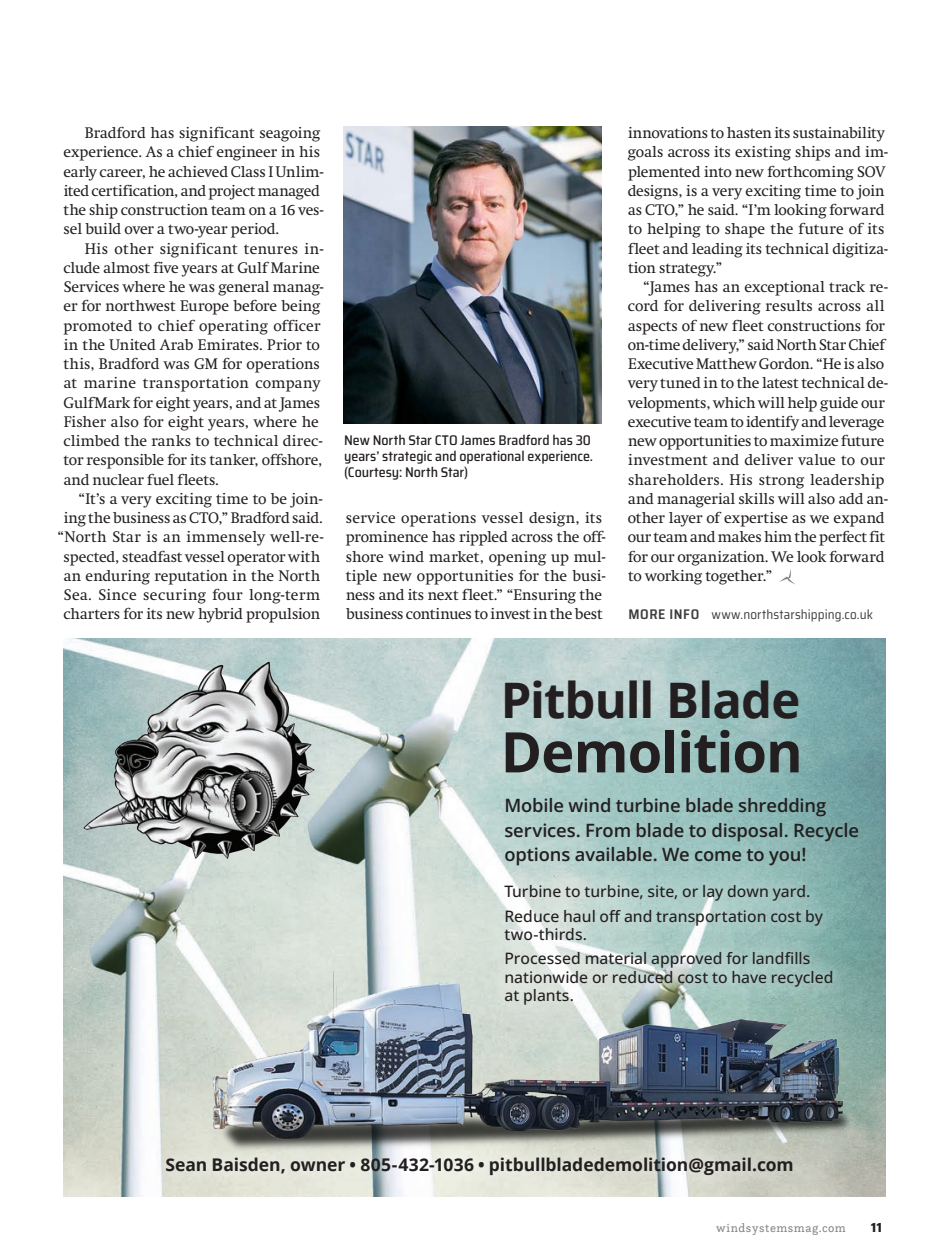
<style>
.page{position:relative;width:945px;height:1260px;background:#fff}
.page>*{position:absolute;margin:0;border:0;box-sizing:border-box;transform-origin:0 0}
.t1{font:700 56px "Open Sans";letter-spacing:-.02em;color:#231f20}
.t2{font:700 49px "Open Sans";letter-spacing:-.02em;color:#231f20}
.t3{font:600 18.38px/24.5px "Open Sans";letter-spacing:-.005em;color:#231f20}
.t4{font:700 17.5px "Open Sans";letter-spacing:-.005em;color:#231f20}
.t5{font:500 15.75px/24.5px "Open Sans";color:#231f20}
.Body_Copy{font:15.05px/19.2px "Swift";color:#231f20}
.Photo_caption{font:500 semi-condensed 14px/15.8px "Saira";letter-spacing:-.005em;color:#231f20}
.Tailwinds_-_URL{font:semi-condensed 13.12px "Saira";letter-spacing:.005em;color:#3e3e3f}
.t6{font:700 13.12px "Saira";color:#231f20}
.t7{font:12.25px "Questa Slab";letter-spacing:.05em;color:#808285}
.s1{font-weight:600;font-size:14px}
</style>
<div class="page">
<svg style="left:779px;top:569px;width:16px;height:15px"></svg>
<img style="left:344px;top:126px;width:257px;height:297px">
<img style="left:64px;top:639px;width:822px;height:557px">
<svg style="left:487px;top:868px;width:364px;height:104px;background:#b7d1cc"></svg>
<img style="left:200px;top:972px;width:668px;height:181px">
<div style="left:148px;top:1138px;width:663px;height:55px;background:#fff;opacity:.75"></div>
<img style="left:77px;top:658px;width:240px;height:207px">
<p class="Body_Copy" style="left:63px;top:123px;width:262px;text-indent:21px">Bradford has significant seagoing experience. As a chief engineer in his early career, he achieved Class I Unlim&shy;ited certification, and project managed the ship construction team on a 16 ves&shy;sel build over a two-year period.</p>
<p class="Body_Copy" style="left:63px;top:239px;width:262px;text-indent:21px">His other significant tenures in&shy;clude almost five years at Gulf Marine Services where he was general manag&shy;er for northwest Europe before being promoted to chief operating officer in the United Arab Emirates. Prior to this, Bradford was GM for operations at marine transportation company GulfMark for eight years, and at James Fisher also for eight years, where he climbed the ranks to technical direc&shy;tor responsible for its tanker, offshore, and nuclear fuel fleets.</p>
<p class="Body_Copy" style="left:58px;top:489px;width:267px;text-align:right">“It’s a very exciting time to be join&shy;ing the business as CTO,” Bradford said. “North Star is an immensely well-re&shy;spected, steadfast vessel operator with an enduring reputation in the North Sea. Since securing four long-term charters for its new hybrid propulsion</p>
<p class="Photo_caption" style="left:344px;top:432px;width:250px">New North Star CTO James Bradford has 30 years’ strategic and operational experience. (Courtesy: North Star)</p>
<p class="Body_Copy" style="left:346px;top:508px;width:261px">service operations vessel design, its prominence has rippled across the off&shy;shore wind market, opening up mul&shy;tiple new opportunities for the busi&shy;ness and its next fleet.” “Ensuring the business continues to invest in the best</p>
<p class="Body_Copy" style="left:628px;top:123px;width:262px">innovations to hasten its sustainability goals across its existing ships and im&shy;plemented into new forthcoming SOV designs, is a very exciting time to join as CTO,” he said. “I’m looking forward to helping to shape the future of its fleet and leading its technical digitiza&shy;tion strategy.”</p>
<p class="Body_Copy" style="left:628px;top:277px;width:262px;text-indent:15px">“James has an exceptional track re&shy;cord for delivering results across all aspects of new fleet constructions for on-time delivery,” said North Star Chief Executive Matthew Gordon. “He is also very tuned in to the latest technical de&shy;velopments, which will help guide our executive team to identify and leverage new opportunities to maximize future investment and deliver value to our shareholders. His strong leadership and managerial skills will also add an&shy;other layer of expertise as we expand our team and makes him the perfect fit for our organization. We look forward to working together.”</p>
<p class="Tailwinds_-_URL" style="left:629px;top:605px;width:246px"><span class="s1">MORE INFO</span> www.northstarshipping.co.uk</p>
<p class="t2" style="left:501px;top:666px;width:301px">Pitbull Blade</p>
<p class="t1" style="left:501px;top:713px;width:304px">Demolition</p>
<p class="t3" style="left:504px;top:793px;width:356px">Mobile wind turbine blade shredding services. From blade to disposal. Recycle options available. We come to you!</p>
<p class="t5" style="left:504px;top:879px;width:320px">Turbine to turbine, site, or lay down yard.<br>Reduce haul off and transportation cost by</p>
<p class="t5" style="left:504px;top:922px;width:308px">two-thirds.<br>Processed material approved for landfills</p>
<p class="t5" style="left:504px;top:967px;width:331px;line-height:18.4px">nationwide or reduced cost to have recycled at plants.</p>
<p class="t4" style="left:165px;top:1152px;width:630px">Sean Baisden, owner • 805-432-1036 • pitbullbladedemolition@gmail.com</p>
<p class="t7" style="left:716px;top:1220px;width:131px">windsystemsmag.com</p>
<p class="t6" style="left:871px;top:1218px;width:12px">11</p>
</div>
